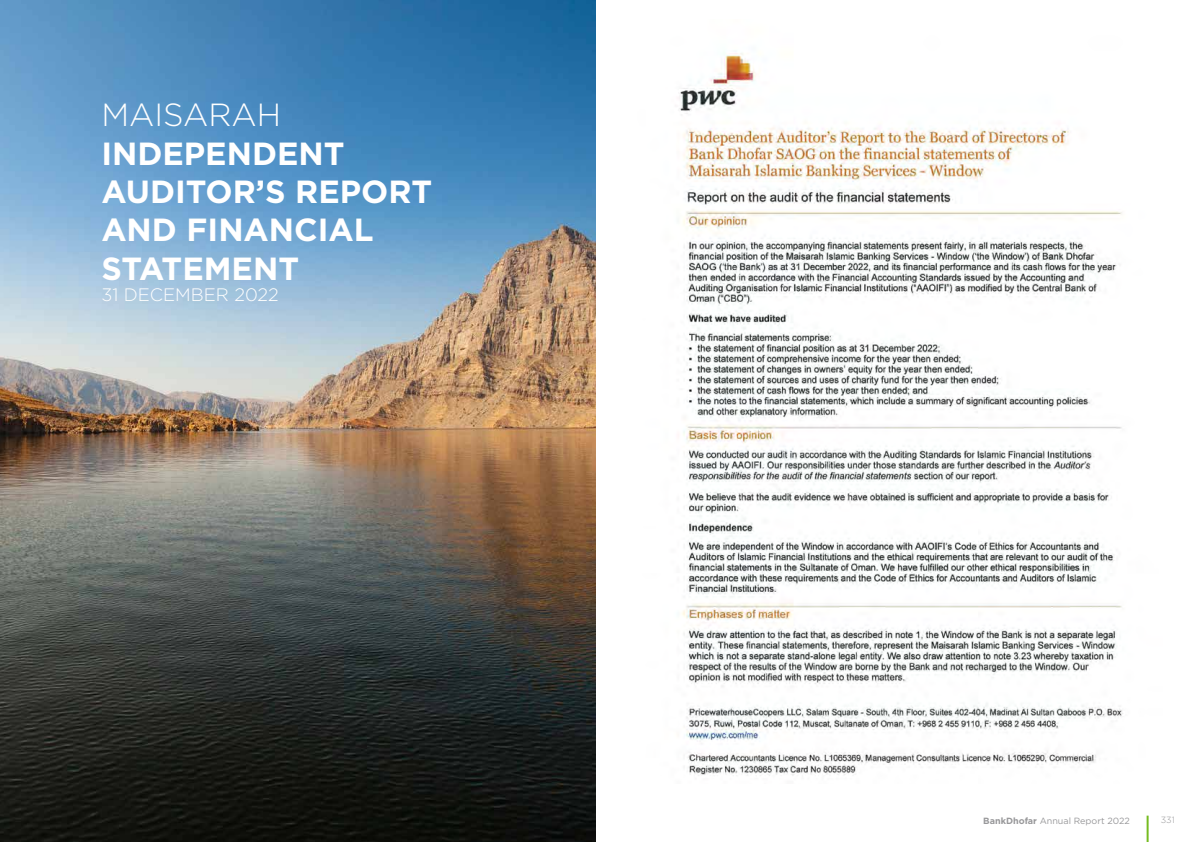
<style>
.page{position:relative;width:1191px;height:842px;background:#fff}
.page>*{position:absolute;margin:0;border:0;box-sizing:border-box;transform-origin:0 0}
.t1{font:700 32px/38.4px "Gotham";color:#fff}
.t2{font:300 32px "Gotham";color:#fff}
.t3{font:300 18px "Gotham";color:#fff}
.t4{font:9px "Gotham";color:#98989a}
.t5{font:300 9px "Gotham";color:#98989a}
.s1{font-weight:700}
</style>
<div class="page">
<hr style="left:1146px;top:816px;width:2px;height:26px;background:#76bc21">
<img style="left:679px;top:53px;width:444px;height:723px">
<img style="left:0;top:0;width:595px;height:842px">
<p class="t2" style="left:101px;top:95px;width:181px">MAISARAH</p>
<p class="t1" style="left:101px;top:134px;width:332px">INDEPENDENT<br>AUDITOR’S REPORT<br>AND FINANCIAL<br>STATEMENT</p>
<p class="t3" style="left:101px;top:284px;width:179px">31 DECEMBER 2022</p>
<p class="t4" style="left:983px;top:815px;width:148px"><span class="s1">BankDhofar</span> Annual Report 2022</p>
<p class="t5" style="left:1160px;top:814px;width:15px">331</p>
</div>
